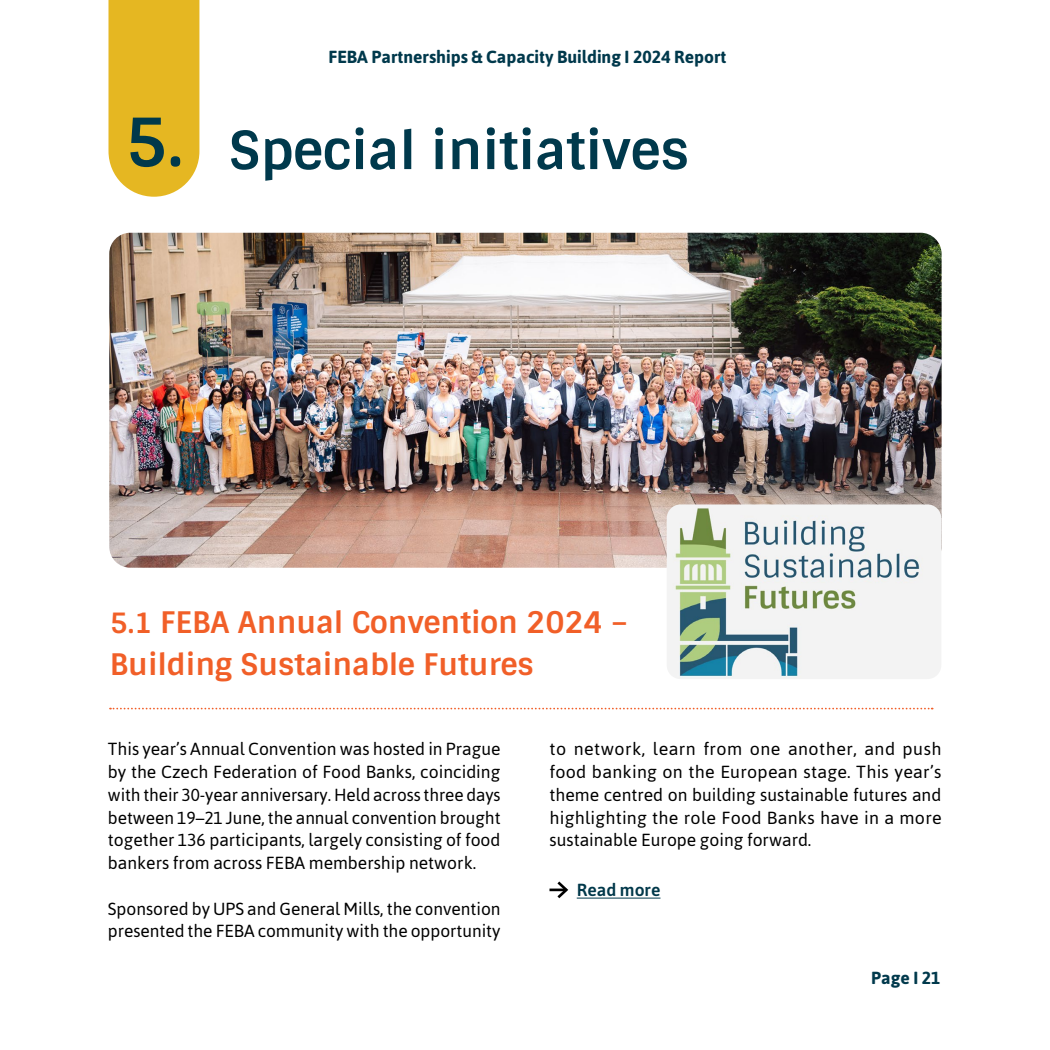
<style>
.page{position:relative;width:1050px;height:1050px;background:#fff}
.page>*{position:absolute;margin:0;border:0;box-sizing:border-box;transform-origin:0 0}
.t1{font:700 52.5px "Sintony";color:#00394c}
.t2{font:700 29.75px/42px "Sintony";color:#f15f28}
.t3{font:17.5px/22.8px "Asap";color:#000;text-align:justify}
.t4{font:700 17.5px "Asap";color:#00394c}
.t5{font:500 17.5px "Asap";color:#01384a}
.s1{font-size:66.5px;color:#00394b}
.s2{font-size:28px;color:#f15f27}
</style>
<div class="page">
<div style="left:109px;top:0;width:90px;height:197px;background:#e5b722"></div>
<img style="left:109px;top:233px;width:833px;height:335px">
<svg style="left:110px;top:708px;width:823px;height:1px"></svg>
<img style="left:667px;top:504px;width:274px;height:175px">
<hr style="left:577px;top:898px;width:83px;height:1px;background:#01384a">
<svg style="left:550px;top:881px;width:19px;height:18px"></svg>
<p class="t4" style="left:329px;top:45px;width:399px">FEBA Partnerships &amp; Capacity Building I 2024 Report</p>
<h1 class="t1" style="left:125px;top:117px;width:566px"><span class="s1">5.</span> Special initiatives</h1>
<h2 class="t2" style="left:110px;top:602px;width:520px"><span class="s2">5.1</span> FEBA Annual Convention 2024 –<br>Building Sustainable Futures</h2>
<p class="t3" style="left:108px;top:737px;width:394px">This year’s Annual Convention was hosted in Prague by the Czech Federation of Food Banks, coinciding with their 30-year anniversary. Held across three days between 19–21 June, the annual convention brought together 136 participants, largely consisting of food bankers from across FEBA membership network.</p>
<p class="t3" style="left:108px;top:896px;width:394px">Sponsored by UPS and General Mills, the convention presented the FEBA community with the opportunity</p>
<p class="t3" style="left:550px;top:737px;width:394px">to network, learn from one another, and push food banking on the European stage. This year’s theme centred on building sustainable futures and highlighting the role Food Banks have in a more sustainable Europe going forward.</p>
<p class="t5" style="left:577px;top:879px;width:85px">Read more</p>
<p class="t4" style="left:871px;top:966px;width:71px">Page I 21</p>
</div>
